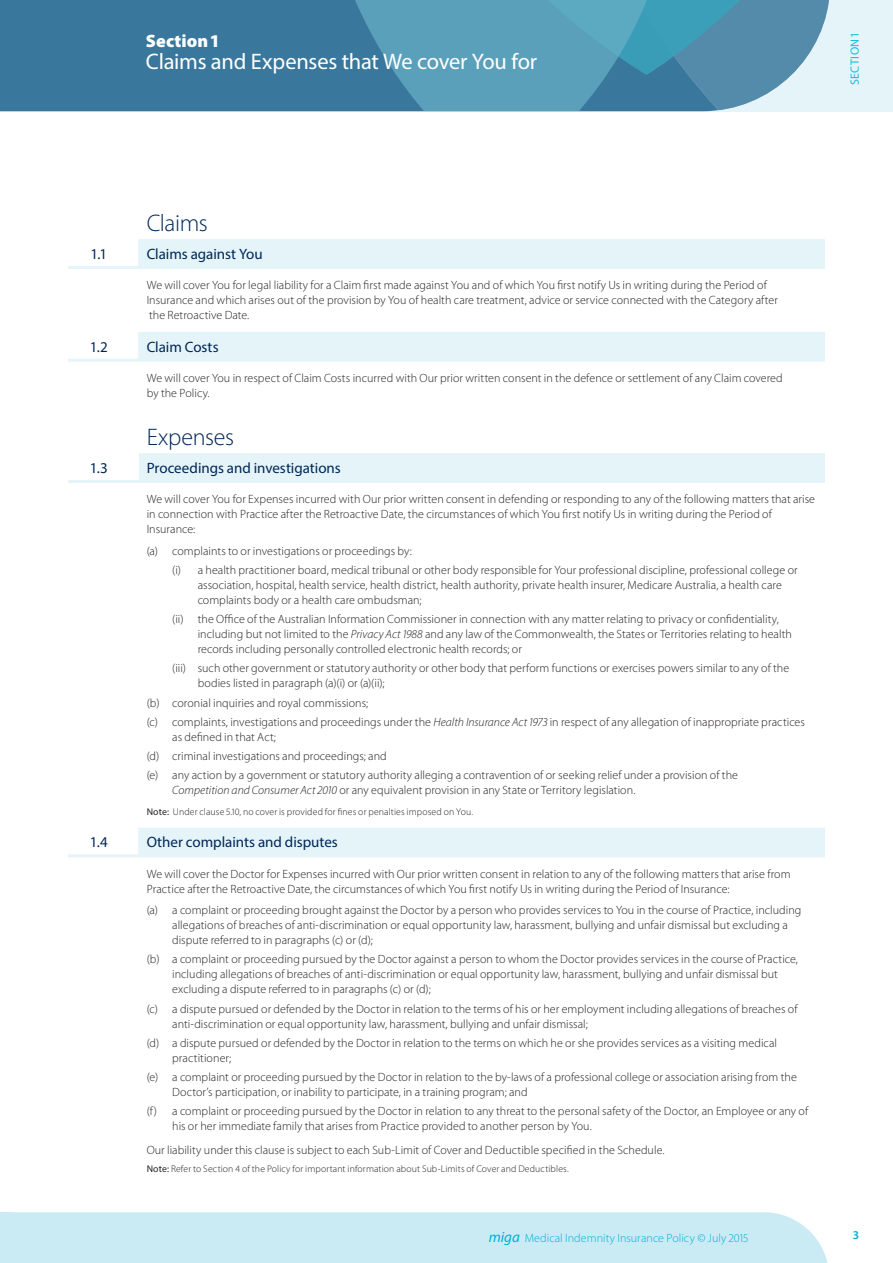
<style>
.page{position:relative;width:893px;height:1263px;background:#fff}
.page>*{position:absolute;margin:0;border:0;box-sizing:border-box;transform-origin:0 0}
.Heading_Table_L1{font:300 24px "Myriad Pro";letter-spacing:-.015em;color:#002756}
.Section_Headings{font:22.5px "Myriad Pro";letter-spacing:-.01em;color:#fff}
.Section_Headings-2{font:900 18px "Myriad Pro";letter-spacing:.005em;color:#fff}
.Heading_Table_L2{font:15px "Myriad Pro";color:#002756}
.Section_Numbers{font:15px "Myriad Pro";color:#002756}
.Body_Text{font:300 12px/15px "Myriad Pro";letter-spacing:.005em;color:#231f20}
.t1{font:300 12px "Myriad Pro";letter-spacing:.005em;color:#00aed5}
.Body_Text-2{font:12px "Myriad Pro";letter-spacing:.035em;color:#16bedd}
.t2{font:600 12px "Myriad Pro";color:#00aed5}
.Note{font:300 9.75px "Myriad Pro";letter-spacing:.015em;color:#231f20}
.s1{font-style:italic}
.s2{font-weight:400}
.s3{font-weight:400;font-style:italic;font-size:15px}
</style>
<div class="page">
<div style="left:0;top:0;width:893px;height:111px;background:#e4f4f9"></div>
<div style="left:0;top:0;width:296px;height:111px;background:#39789c"></div>
<svg style="left:296px;top:0;width:533px;height:111px;background:#5697b3"></svg>
<div style="left:0;top:1212px;width:828px;height:51px;background:#cbebf4"></div>
<svg style="left:138px;top:239px;width:687px;height:615px"></svg>
<hr style="left:68px;top:266px;width:70px;height:3px;background:#e4f4f9">
<hr style="left:138px;top:266px;width:687px;height:3px;background:#e4f4f9">
<hr style="left:68px;top:359px;width:70px;height:3px;background:#e4f4f9">
<hr style="left:138px;top:359px;width:687px;height:3px;background:#e4f4f9">
<hr style="left:68px;top:480px;width:70px;height:3px;background:#e4f4f9">
<hr style="left:138px;top:480px;width:687px;height:3px;background:#e4f4f9">
<hr style="left:68px;top:854px;width:70px;height:3px;background:#e4f4f9">
<hr style="left:138px;top:854px;width:687px;height:3px;background:#e4f4f9">
<p class="Section_Headings-2" style="left:146px;top:29px;width:74px">Section 1</p>
<p class="Section_Headings" style="left:146px;top:48px;width:393px">Claims and Expenses that We cover You for</p>
<p class="Body_Text-2" style="left:847px;top:85px;width:54px;rotate:-90deg">SECTION 1</p>
<p class="Heading_Table_L1" style="left:147px;top:208px;width:63px">Claims</p>
<p class="Section_Numbers" style="left:90px;top:245px;width:18px">1.1</p>
<p class="Heading_Table_L2" style="left:147px;top:245px;width:118px">Claims against You</p>
<p class="Body_Text" style="left:147px;top:278px;width:633px">We will cover You for legal liability for a Claim first made against You and of which You first notify Us in writing during the Period of<br>Insurance and which arises out of the provision by You of health care treatment, advice or service connected with the Category after the Retroactive Date.</p>
<p class="Section_Numbers" style="left:90px;top:337px;width:20px">1.2</p>
<p class="Heading_Table_L2" style="left:147px;top:337px;width:73px">Claim Costs</p>
<p class="Body_Text" style="left:147px;top:370px;width:638px">We will cover You in respect of Claim Costs incurred with Our prior written consent in the defence or settlement of any Claim covered by the Policy.</p>
<p class="Heading_Table_L1" style="left:147px;top:422px;width:89px">Expenses</p>
<p class="Section_Numbers" style="left:90px;top:459px;width:20px">1.3</p>
<p class="Heading_Table_L2" style="left:147px;top:459px;width:196px">Proceedings and investigations</p>
<p class="Body_Text" style="left:147px;top:492px;width:670px">We will cover You for Expenses incurred with Our prior written consent in defending or responding to any of the following matters that arise in connection with Practice after the Retroactive Date, the circumstances of which You first notify Us in writing during the Period of<br>Insurance:</p>
<p class="Body_Text" style="left:147px;top:543px;width:267px">(a) complaints to or investigations or proceedings by:</p>
<p class="Body_Text" style="left:198px;top:562px;width:602px;text-indent:-26px">(i) a health practitioner board, medical tribunal or other body responsible for Your professional discipline, professional college or association, hospital, health service, health district, health authority, private health insurer, Medicare Australia, a health care complaints body or a health care ombudsman;</p>
<p class="Body_Text" style="left:198px;top:611px;width:596px;text-indent:-26px">(ii) the Office of the Australian Information Commissioner in connection with any matter relating to privacy or confidentiality, including but not limited to the <span class="s1">Privacy Act 1988</span> and any law of the Commonwealth, the States or Territories relating to health records including personally controlled electronic health records; or</p>
<p class="Body_Text" style="left:198px;top:661px;width:593px;text-indent:-26px">(iii) such other government or statutory authority or other body that perform functions or exercises powers similar to any of the bodies listed in paragraph (a)(i) or (a)(ii);</p>
<p class="Body_Text" style="left:147px;top:695px;width:223px">(b) coronial inquiries and royal commissions;</p>
<p class="Body_Text" style="left:172px;top:714px;width:634px;text-indent:-26px">(c) complaints, investigations and proceedings under the <span class="s1">Health Insurance Act 1973</span> in respect of any allegation of inappropriate practices as defined in that Act;</p>
<p class="Body_Text" style="left:147px;top:748px;width:242px">(d) criminal investigations and proceedings; and</p>
<p class="Body_Text" style="left:172px;top:768px;width:567px;text-indent:-26px">(e) any action by a government or statutory authority alleging a contravention of or seeking relief under a provision of the<br><span class="s1">Competition and Consumer Act 2010</span> or any equivalent provision in any State or Territory legislation.</p>
<p class="Note" style="left:147px;top:806px;width:328px"><span class="s2">Note:</span> Under clause 5.10, no cover is provided for fines or penalties imposed on You.</p>
<p class="Section_Numbers" style="left:90px;top:833px;width:19px">1.4</p>
<p class="Heading_Table_L2" style="left:147px;top:833px;width:193px">Other complaints and disputes</p>
<p class="Body_Text" style="left:147px;top:866px;width:645px">We will cover the Doctor for Expenses incurred with Our prior written consent in relation to any of the following matters that arise from<br>Practice after the Retroactive Date, the circumstances of which You first notify Us in writing during the Period of Insurance:</p>
<p class="Body_Text" style="left:172px;top:902px;width:631px;text-indent:-26px">(a) a complaint or proceeding brought against the Doctor by a person who provides services to You in the course of Practice, including allegations of breaches of anti-discrimination or equal opportunity law, harassment, bullying and unfair dismissal but excluding a dispute referred to in paragraphs (c) or (d);</p>
<p class="Body_Text" style="left:172px;top:952px;width:627px;text-indent:-26px">(b) a complaint or proceeding pursued by the Doctor against a person to whom the Doctor provides services in the course of Practice, including allegations of breaches of anti-discrimination or equal opportunity law, harassment, bullying and unfair dismissal but excluding a dispute referred to in paragraphs (c) or (d);</p>
<p class="Body_Text" style="left:172px;top:1001px;width:627px;text-indent:-26px">(c) a dispute pursued or defended by the Doctor in relation to the terms of his or her employment including allegations of breaches of anti-discrimination or equal opportunity law, harassment, bullying and unfair dismissal;</p>
<p class="Body_Text" style="left:172px;top:1035px;width:606px;text-indent:-26px">(d) a dispute pursued or defended by the Doctor in relation to the terms on which he or she provides services as a visiting medical practitioner;</p>
<p class="Body_Text" style="left:172px;top:1069px;width:626px;text-indent:-26px">(e) a complaint or proceeding pursued by the Doctor in relation to the by-laws of a professional college or association arising from the<br>Doctor’s participation, or inability to participate, in a training program; and</p>
<p class="Body_Text" style="left:172px;top:1104px;width:637px;text-indent:-26px">(f) a complaint or proceeding pursued by the Doctor in relation to any threat to the personal safety of the Doctor, an Employee or any of his or her immediate family that arises from Practice provided to another person by You.</p>
<p class="Body_Text" style="left:147px;top:1142px;width:519px">Our liability under this clause is subject to each Sub-Limit of Cover and Deductible specified in the Schedule.</p>
<p class="Note" style="left:147px;top:1163px;width:424px"><span class="s2">Note:</span> Refer to Section 4 of the Policy for important information about Sub-Limits of Cover and Deductibles.</p>
<p class="t1" style="left:489px;top:1230px;width:261px"><span class="s3">miga</span> Medical Indemnity Insurance Policy © July 2015</p>
<p class="t2" style="left:853px;top:1227px;width:7px">3</p>
</div>
